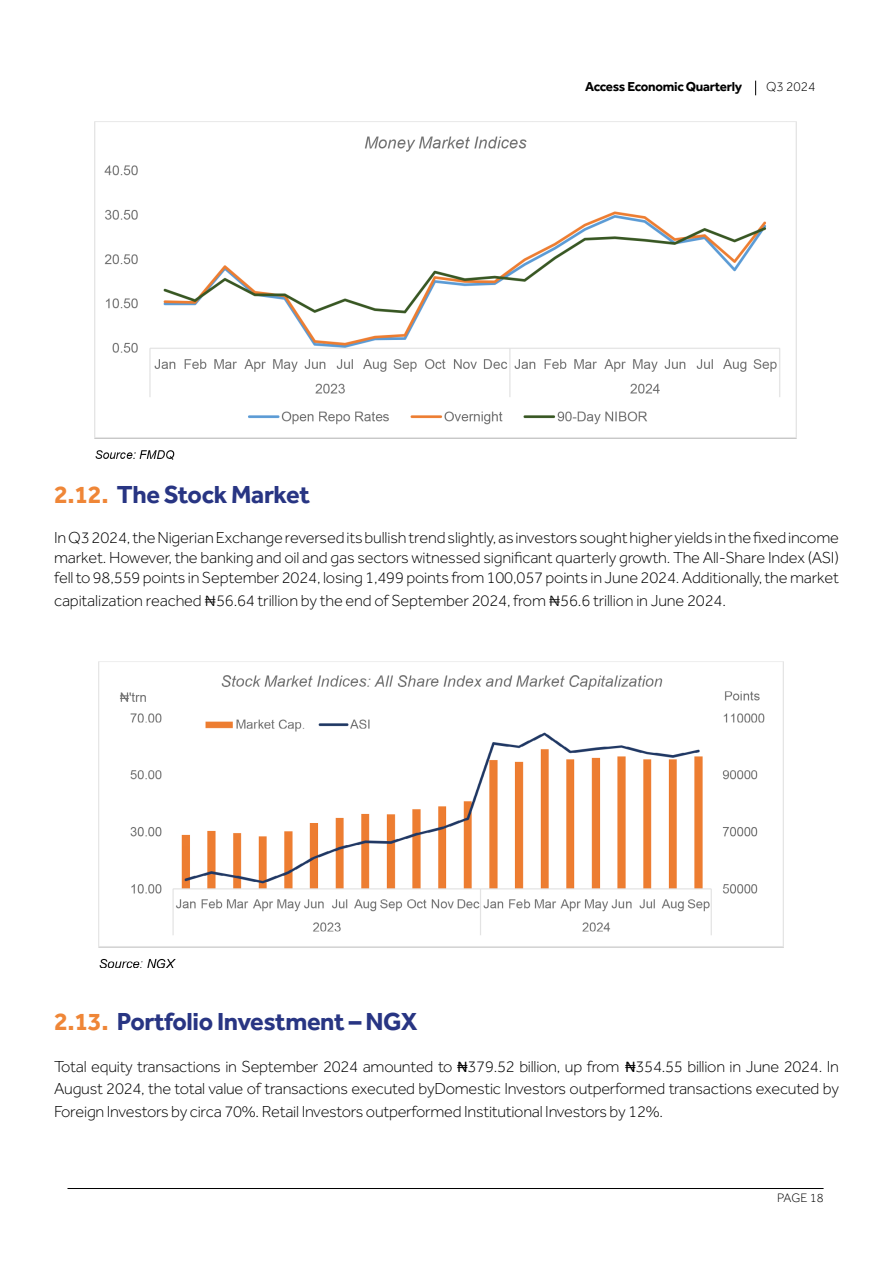
<style>
.page{position:relative;width:893px;height:1263px;background:#fff}
.page>*{position:absolute;margin:0;border:0;box-sizing:border-box;transform-origin:0 0}
.t1{font:700 25.5px "Effra";letter-spacing:-.015em;color:#283583}
.t2{font:300 16.5px/20.2px "Effra";letter-spacing:-.01em;color:#000;text-align:justify}
.t3{font:700 13.5px "Effra";letter-spacing:-.02em;color:#000}
.t4{font:300 13.5px "Effra";color:#000}
.t5{font:300 12.6px "Effra";color:#000}
.s1{color:#ef8637}
.s2{font-family:"Calibri"}
.s3{font-family:"Calibri";font-weight:400}
</style>
<div class="page">
<svg style="left:755px;top:81px;width:1px;height:14px"></svg>
<hr style="left:68px;top:1188px;width:756px;height:1px;background:#000">
<img style="left:95px;top:122px;width:701px;height:337px">
<img style="left:98px;top:662px;width:685px;height:305px">
<p class="t3" style="left:585px;top:78px;width:159px">Access Economic Quarterly</p>
<p class="t4" style="left:766px;top:79px;width:51px">Q3 2024</p>
<h1 class="t1" style="left:54px;top:479px;width:257px"><span class="s1">2.12.</span> The Stock Market</h1>
<p class="t2" style="left:54px;top:527px;width:786px">In Q3 2024, the Nigerian Exchange reversed its bullish trend slightly, as investors sought higher yields in the fixed income market. However, the banking and oil and gas sectors witnessed significant quarterly growth. The All-Share Index (ASI) fell to 98,559 points in September 2024, losing 1,499 points from 100,057 points in June 2024. Additionally, the market</p>
<p class="t2" style="left:54px;top:590px;width:673px">capitalization reached <span class="s2">₦</span>56.64 trillion by the end of September 2024, from <span class="s2">₦</span>56.6 trillion in June 2024.</p>
<h1 class="t1" style="left:54px;top:1005px;width:365px"><span class="s1">2.13.</span> Portfolio Investment – NGX</h1>
<p class="t2" style="left:54px;top:1055px;width:786px;line-height:22.5px">Total equity transactions in September 2024 amounted to <span class="s3">₦</span>379.52 billion, up from <span class="s3">₦</span>354.55 billion in June 2024. In August 2024, the total value of transactions executed byDomestic Investors outperformed transactions executed by Foreign Investors by circa 70%. Retail Investors outperformed Institutional Investors by 12%.</p>
<p class="t5" style="left:777px;top:1190px;width:48px">PAGE 18</p>
</div>
